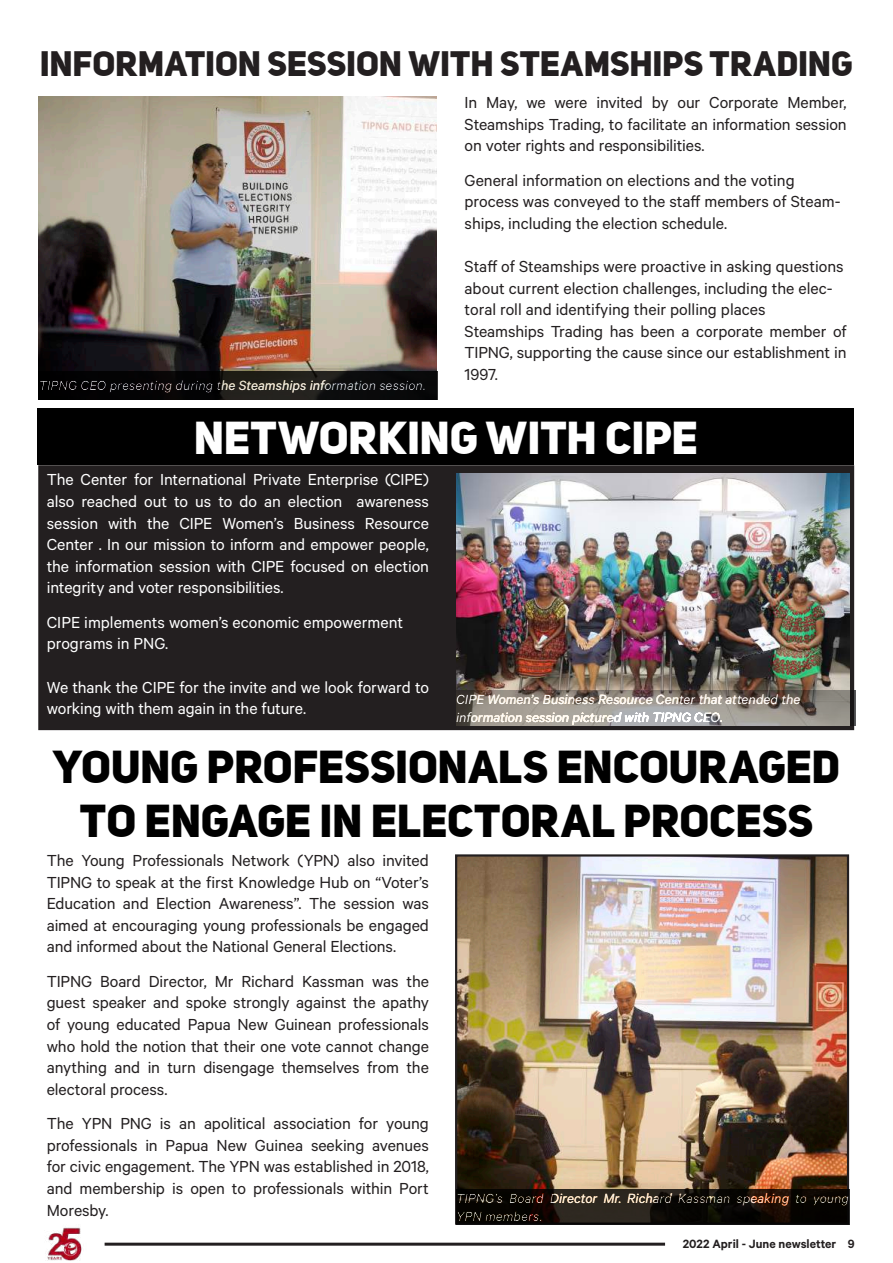
<style>
.page{position:relative;width:893px;height:1263px;background:#fff}
.page>*{position:absolute;margin:0;border:0;box-sizing:border-box;transform-origin:0 0}
.t1{font:45px/54px "Uni Sans Heavy Caps";letter-spacing:-.005em;color:#000;text-align:center}
.t2{font:45px "Uni Sans Heavy Caps";color:#fff}
.t3{font:34.5px "Uni Sans Heavy Caps";color:#231f20}
.t4{font:18px/21.6px "Calibre";color:#231f20;text-align:justify}
.t5{font:18px/21.6px "Calibre";letter-spacing:-.005em;color:#fff}
.t6{font:italic 15px/18px "Calibre";color:#fff}
.t7{font:600 13.5px "Calibre";color:#231f20}
</style>
<div class="page">
<div style="left:39px;top:466px;width:814px;height:263px;background:#231f20"></div>
<div style="left:38px;top:465px;width:816px;height:265px;border:2px solid #231f20"></div>
<img style="left:47px;top:1227px;width:35px;height:34px">
<hr style="left:105px;top:1243px;width:560px;height:3px;background:#231f20">
<div style="left:38px;top:409px;width:816px;height:56px;background:#000"></div>
<img style="left:456px;top:474px;width:393px;height:216px">
<svg style="left:456px;top:690px;width:399px;height:36px;background:#8d8680"></svg>
<img style="left:458px;top:857px;width:388px;height:332px">
<div style="left:455px;top:854px;width:394px;height:371px;border:2px solid #231f20"></div>
<img style="left:39px;top:96px;width:398px;height:275px">
<svg style="left:39px;top:371px;width:399px;height:29px;background:#0d0c0c"></svg>
<svg style="left:456px;top:1189px;width:393px;height:36px;background:#130e0a"></svg>
<h2 class="t3" style="left:40px;top:42px;width:814px">INFORMATION SESSION WITH STEAMSHIPS TRADING</h2>
<p class="t6" style="left:39px;top:376px;width:388px">TIPNG CEO presenting during the Steamships information session.</p>
<p class="t4" style="left:465px;top:91px;width:384px">In May, we were invited by our Corporate Member, Steamships Trading, to facilitate an information session on voter rights and responsibilities.</p>
<p class="t4" style="left:465px;top:169px;width:377px;text-align:left">General information on elections and the voting process was conveyed to the staff members of Steam&shy;ships, including the election schedule.</p>
<p class="t4" style="left:465px;top:255px;width:384px;text-align:left">Staff of Steamships were proactive in asking questions about current election challenges, including the elec&shy;toral roll and identifying their polling places Steamships Trading has been a corporate member of TIPNG, supporting the cause since our establishment in 1997.</p>
<h1 class="t2" style="left:194px;top:409px;width:506px">NETWORKING WITH CIPE</h1>
<p class="t5" style="left:47px;top:468px;width:384px;text-align:justify">The Center for International Private Enterprise (CIPE) also reached out to us to do an election awareness session with the CIPE Women’s Business Resource Center . In our mission to inform and empower people, the information session with CIPE focused on election integrity and voter responsibilities.</p>
<p class="t5" style="left:47px;top:611px;width:358px">CIPE implements women’s economic empowerment programs in PNG.</p>
<p class="t5" style="left:47px;top:675px;width:384px">We thank the CIPE for the invite and we look forward to working with them again in the future.</p>
<p class="t6" style="left:456px;top:690px;width:346px">CIPE Women’s Business Resource Center that attended the information session pictured with TIPNG CEO.</p>
<h1 class="t1" style="left:53px;top:739px;width:789px">YOUNG PROFESSIONALS ENCOURAGED<br>TO ENGAGE IN ELECTORAL PROCESS</h1>
<p class="t4" style="left:47px;top:849px;width:384px">The Young Professionals Network (YPN) also invited TIPNG to speak at the first Knowledge Hub on “Voter’s Education and Election Awareness”. The session was aimed at encouraging young professionals be engaged and informed about the National General Elections.</p>
<p class="t4" style="left:47px;top:970px;width:384px">TIPNG Board Director, Mr Richard Kassman was the guest speaker and spoke strongly against the apathy of young educated Papua New Guinean professionals who hold the notion that their one vote cannot change anything and in turn disengage themselves from the electoral process.</p>
<p class="t4" style="left:47px;top:1112px;width:384px">The YPN PNG is an apolitical association for young professionals in Papua New Guinea seeking avenues for civic engagement. The YPN was established in 2018, and membership is open to professionals within Port Moresby.</p>
<p class="t6" style="left:456px;top:1188px;width:395px">TIPNG’s Board Director Mr. Richard Kassman speaking to young<br>YPN members.</p>
<p class="t7" style="left:683px;top:1236px;width:173px">2022 April - June newsletter 9</p>
</div>
